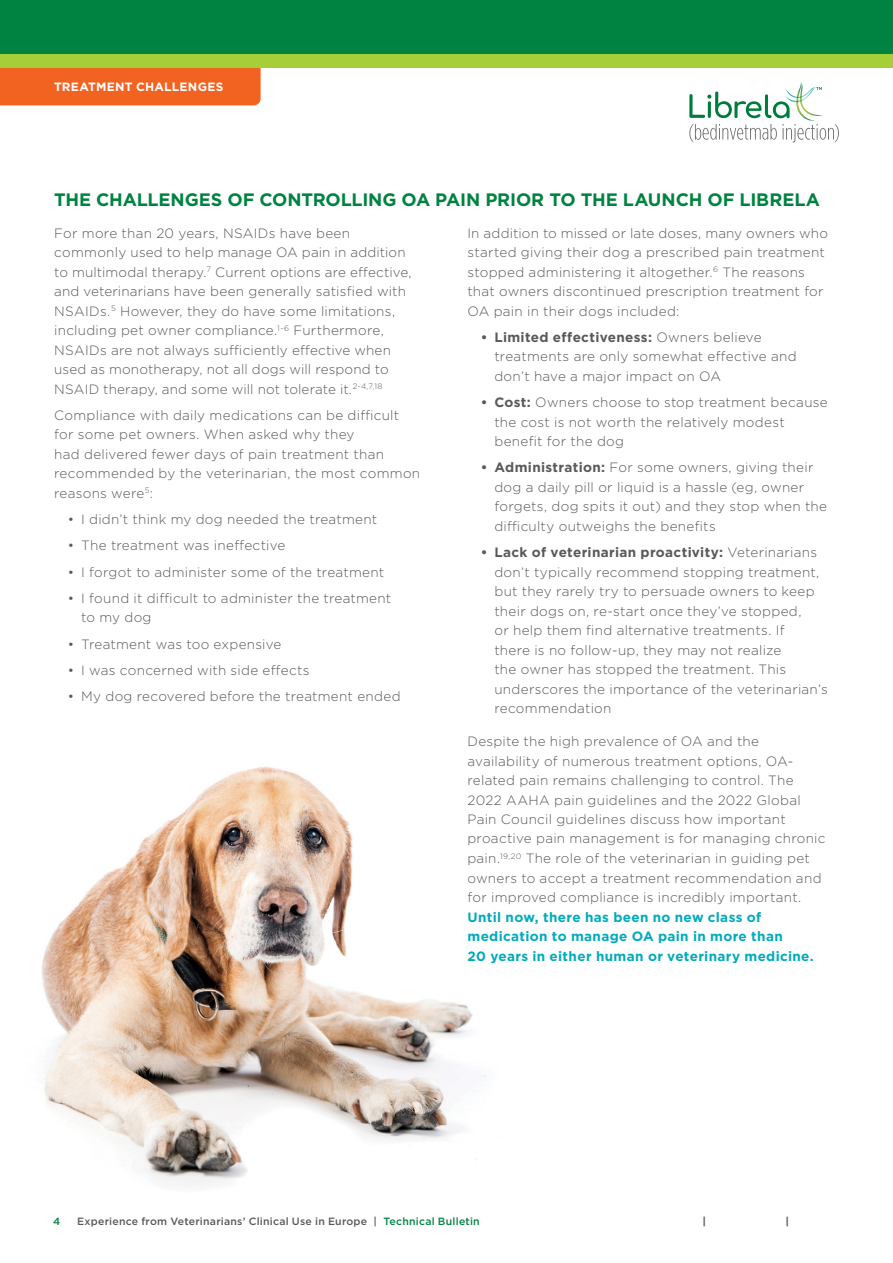
<style>
.page{position:relative;width:893px;height:1263px;background:#fff}
.page>*{position:absolute;margin:0;border:0;box-sizing:border-box;transform-origin:0 0}
.t1{font:700 18px "Gotham";letter-spacing:-.005em;color:#008340}
.t2{font:300 13.5px/19.5px "Gotham";letter-spacing:.015em;color:#58595b}
.t3{font:700 13.5px/19.5px "Gotham";letter-spacing:.025em;color:#00abbd}
.t4{font:700 12px "Gotham";letter-spacing:.015em;color:#fff}
.t5{font:500 10.5px "Gotham";letter-spacing:.02em;color:#58595b}
.t6{font:700 10.5px "Gotham";color:#58595b}
.t7{font:500 10.5px "Gotham";color:#008340}
.s1{font-weight:700}
.s2{color:#008340}
</style>
<div class="page">
<img style="left:41px;top:766px;width:444px;height:419px">
<div style="left:0;top:68px;width:261px;height:37px;background:#f26322"></div>
<div style="left:0;top:0;width:893px;height:54px;background:#008340"></div>
<div style="left:0;top:54px;width:893px;height:14px;background:#a6ce39"></div>
<svg style="left:689px;top:82px;width:150px;height:61px"></svg>
<p class="t4" style="left:54px;top:80px;width:171px">TREATMENT CHALLENGES</p>
<h1 class="t1" style="left:54px;top:189px;width:768px">THE CHALLENGES OF CONTROLLING OA PAIN PRIOR TO THE LAUNCH OF LIBRELA</h1>
<p class="t2" style="left:54px;top:223px;width:359px">For more than 20 years, NSAIDs have been commonly used to help manage OA pain in addition to multimodal therapy.<sup>7</sup> Current options are effective, and veterinarians have been generally satisfied with NSAIDs.<sup>5</sup> However, they do have some limitations, including pet owner compliance.<sup>1-6</sup> Furthermore, NSAIDs are not always sufficiently effective when used as monotherapy, not all dogs will respond to NSAID therapy, and some will not tolerate it.<sup>2-4,7,18</sup></p>
<p class="t2" style="left:54px;top:405px;width:367px">Compliance with daily medications can be difficult for some pet owners. When asked why they<br>had delivered fewer days of pain treatment than recommended by the veterinarian, the most common reasons were<sup>5</sup>:</p>
<p class="t2" style="left:68px;top:509px;width:311px">• I didn’t think my dog needed the treatment</p>
<p class="t2" style="left:68px;top:535px;width:219px">• The treatment was ineffective</p>
<p class="t2" style="left:68px;top:562px;width:318px">• I forgot to administer some of the treatment</p>
<p class="t2" style="left:81px;top:588px;width:312px;text-indent:-14px">• I found it difficult to administer the treatment to my dog</p>
<p class="t2" style="left:68px;top:634px;width:215px">• Treatment was too expensive</p>
<p class="t2" style="left:68px;top:660px;width:243px">• I was concerned with side effects</p>
<p class="t2" style="left:68px;top:686px;width:334px">• My dog recovered before the treatment ended</p>
<p class="t2" style="left:467px;top:223px;width:362px">In addition to missed or late doses, many owners who started giving their dog a prescribed pain treatment stopped administering it altogether.<sup>6</sup> The reasons that owners discontinued prescription treatment for OA pain in their dogs included:</p>
<p class="t2" style="left:494px;top:327px;width:304px;text-indent:-14px"><span class="s1">• Limited effectiveness:</span> Owners believe treatments are only somewhat effective and don’t have a major impact on OA</p>
<p class="t2" style="left:494px;top:392px;width:335px;text-indent:-14px"><span class="s1">• Cost:</span> Owners choose to stop treatment because the cost is not worth the relatively modest benefit for the dog</p>
<p class="t2" style="left:494px;top:457px;width:334px;text-indent:-14px"><span class="s1">• Administration:</span> For some owners, giving their dog a daily pill or liquid is a hassle (eg, owner forgets, dog spits it out) and they stop when the difficulty outweighs the benefits</p>
<p class="t2" style="left:494px;top:542px;width:335px;text-indent:-14px"><span class="s1">• Lack of veterinarian proactivity:</span> Veterinarians don’t typically recommend stopping treatment, but they rarely try to persuade owners to keep their dogs on, re-start once they’ve stopped,<br>or help them find alternative treatments. If<br>there is no follow-up, they may not realize<br>the owner has stopped the treatment. This underscores the importance of the veterinarian’s recommendation</p>
<p class="t2" style="left:467px;top:731px;width:360px">Despite the high prevalence of OA and the availability of numerous treatment options, OA&shy;related pain remains challenging to control. The 2022 AAHA pain guidelines and the 2022 Global Pain Council guidelines discuss how important proactive pain management is for managing chronic pain.<sup>19,20</sup> The role of the veterinarian in guiding pet owners to accept a treatment recommendation and for improved compliance is incredibly important.</p>
<p class="t3" style="left:467px;top:907px;width:348px">Until now, there has been no new class of medication to manage OA pain in more than<br>20 years in either human or veterinary medicine.</p>
<p class="t7" style="left:53px;top:1215px;width:9px">4</p>
<p class="t5" style="left:77px;top:1215px;width:404px">Experience from Veterinarians’ Clinical Use in Europe | <span class="s2">Technical Bulletin</span></p>
<p class="t6" style="left:703px;top:1216px;width:5px">|</p>
<p class="t6" style="left:785px;top:1216px;width:5px">|</p>
</div>
